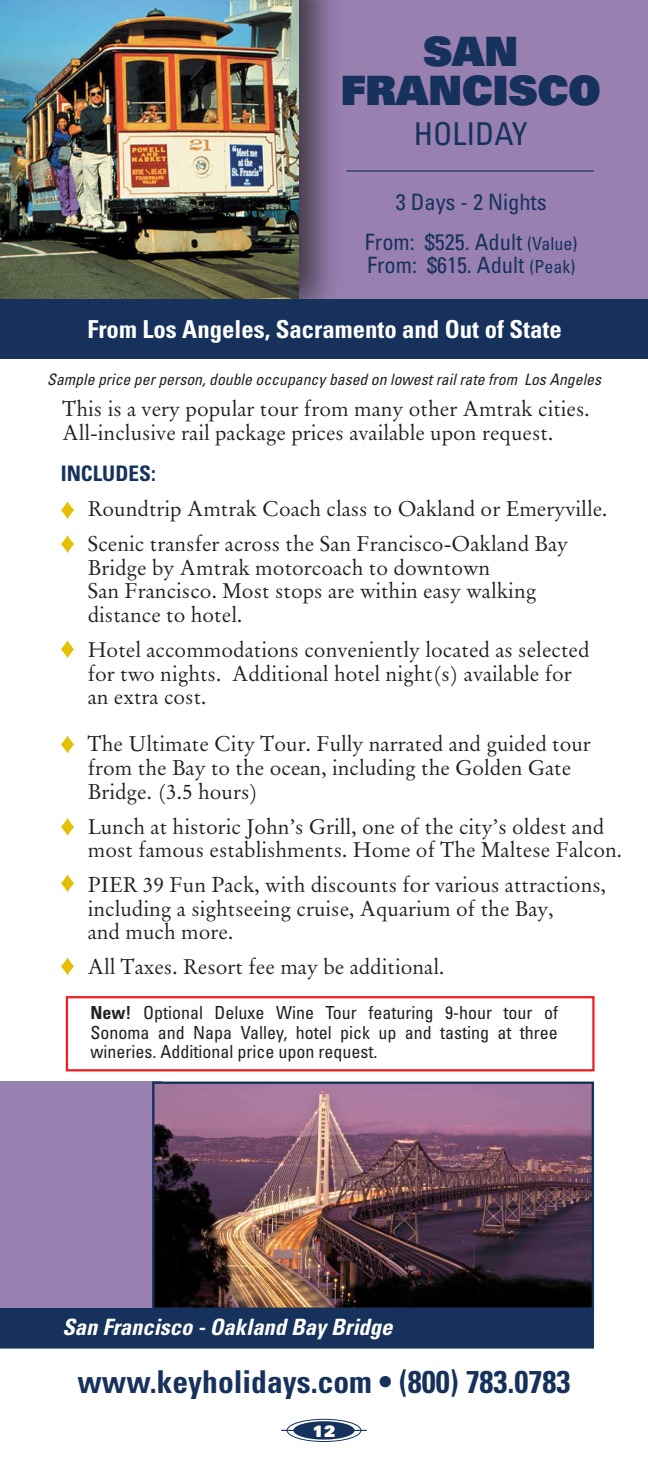
<style>
.page{position:relative;width:648px;height:1458px;background:#fff}
.page>*{position:absolute;margin:0;border:0;box-sizing:border-box;transform-origin:0 0}
.t1{font:900 40.5px/38.2px "Univers";color:#16325c;text-align:center}
.t2{font:700 condensed 31.5px "Univers";color:#16325c}
.t3{font:condensed 31.5px "Univers";color:#16325c}
.t4{font:700 condensed 24.75px "Univers";color:#fff}
.t5{font:condensed 22.5px/40.5px "Univers";color:#16325c;text-align:center}
.t6{font:italic 700 condensed 22.5px "Univers";color:#fff}
.t7{font:21.38px/23.6px "Garamand Classic";color:#231f20}
.t8{font:700 condensed 21.38px "Univers";color:#16325c}
.t9{font:condensed 18px/19.1px "Univers";color:#231f20;text-align:justify}
.t10{font:italic condensed 15.75px "Univers";color:#231f20}
.t11{font:900 15.75px "Univers";color:#fff}
.s1{font-size:18px}
.s2{font-weight:700}
</style>
<div class="page">
<div style="left:287px;top:1419px;width:74px;height:23px;border:1px solid #16325c;border-radius:50%"></div>
<hr style="left:281px;top:1430px;width:86px;height:1px;background:#16325c">
<div style="left:293px;top:1421px;width:62px;height:19px;background:#16325c;border-radius:50%"></div>
<div style="left:293px;top:0;width:355px;height:302px;background:#9880b1"></div>
<div style="left:0;top:0;width:344px;height:330px;background:#231f20;opacity:.75"></div>
<img style="left:0;top:0;width:298px;height:299px">
<div style="left:0;top:299px;width:648px;height:60px;background:#16325c"></div>
<hr style="left:346px;top:170px;width:248px;height:2px;background:#16325c">
<svg style="left:61px;top:501px;width:13px;height:18px"></svg>
<svg style="left:61px;top:535px;width:13px;height:18px"></svg>
<svg style="left:61px;top:640px;width:13px;height:18px"></svg>
<svg style="left:61px;top:874px;width:13px;height:18px"></svg>
<svg style="left:61px;top:818px;width:13px;height:18px"></svg>
<svg style="left:61px;top:736px;width:13px;height:17px"></svg>
<svg style="left:61px;top:958px;width:13px;height:17px"></svg>
<div style="left:0;top:1308px;width:594px;height:41px;background:#16325c"></div>
<div style="left:0;top:1082px;width:162px;height:226px;background:#9880b1"></div>
<img style="left:155px;top:1085px;width:436px;height:222px">
<div style="left:152px;top:1082px;width:442px;height:228px;border:2px solid #16325c"></div>
<div style="left:66px;top:996px;width:529px;height:75px;border:2px solid #ed1d24"></div>
<h1 class="t1" style="left:341px;top:32px;width:261px">SAN<br>FRANCISCO</h1>
<h2 class="t3" style="left:414px;top:114px;width:115px">HOLIDAY</h2>
<p class="t5" style="left:365px;top:181px;width:214px">3 Days - 2 Nights<br>From: $525. Adult <span class="s1">(Value)</span></p>
<p class="t5" style="left:367px;top:244px;width:210px">From: $615. Adult <span class="s1">(Peak)</span></p>
<p class="t4" style="left:87px;top:314px;width:476px">From Los Angeles, Sacramento and Out of State</p>
<p class="t10" style="left:47px;top:369px;width:555px">Sample price per person, double occupancy based on lowest rail rate from Los Angeles</p>
<p class="t7" style="left:62px;top:397px;width:529px">This is a very popular tour from many other Amtrak cities.<br>All-inclusive rail package prices available upon request.</p>
<p class="t8" style="left:61px;top:460px;width:97px">INCLUDES:</p>
<p class="t7" style="left:88px;top:491px;width:521px;line-height:34.9px">Roundtrip Amtrak Coach class to Oakland or Emeryville.<br>Scenic transfer across the San Francisco-Oakland Bay</p>
<p class="t7" style="left:88px;top:555px;width:450px">Bridge by Amtrak motorcoach to downtown<br>San Francisco. Most stops are within easy walking distance to hotel.</p>
<p class="t7" style="left:88px;top:638px;width:503px">Hotel accommodations conveniently located as selected for two nights. Additional hotel night(s) available for an extra cost.</p>
<p class="t7" style="left:88px;top:732px;width:505px">The Ultimate City Tour. Fully narrated and guided tour from the Bay to the ocean, including the Golden Gate<br>Bridge. (3.5 hours)</p>
<p class="t7" style="left:88px;top:814px;width:536px">Lunch at historic John’s Grill, one of the city’s oldest and most famous establishments. Home of The Maltese Falcon.</p>
<p class="t7" style="left:88px;top:873px;width:520px">PIER 39 Fun Pack, with discounts for various attractions, including a sightseeing cruise, Aquarium of the Bay,<br>and much more.</p>
<p class="t7" style="left:88px;top:955px;width:358px">All Taxes. Resort fee may be additional.</p>
<p class="t9" style="left:91px;top:1003px;width:469px"><span class="s2">New!</span> Optional Deluxe Wine Tour featuring 9-hour tour of Sonoma and Napa Valley, hotel pick up and tasting at three wineries. Additional price upon request.</p>
<p class="t6" style="left:62px;top:1313px;width:331px">San Francisco - Oakland Bay Bridge</p>
<h2 class="t2" style="left:77px;top:1362px;width:495px">www.keyholidays.com • (800) 783.0783</h2>
<p class="t11" style="left:313px;top:1421px;width:24px">12</p>
</div>
